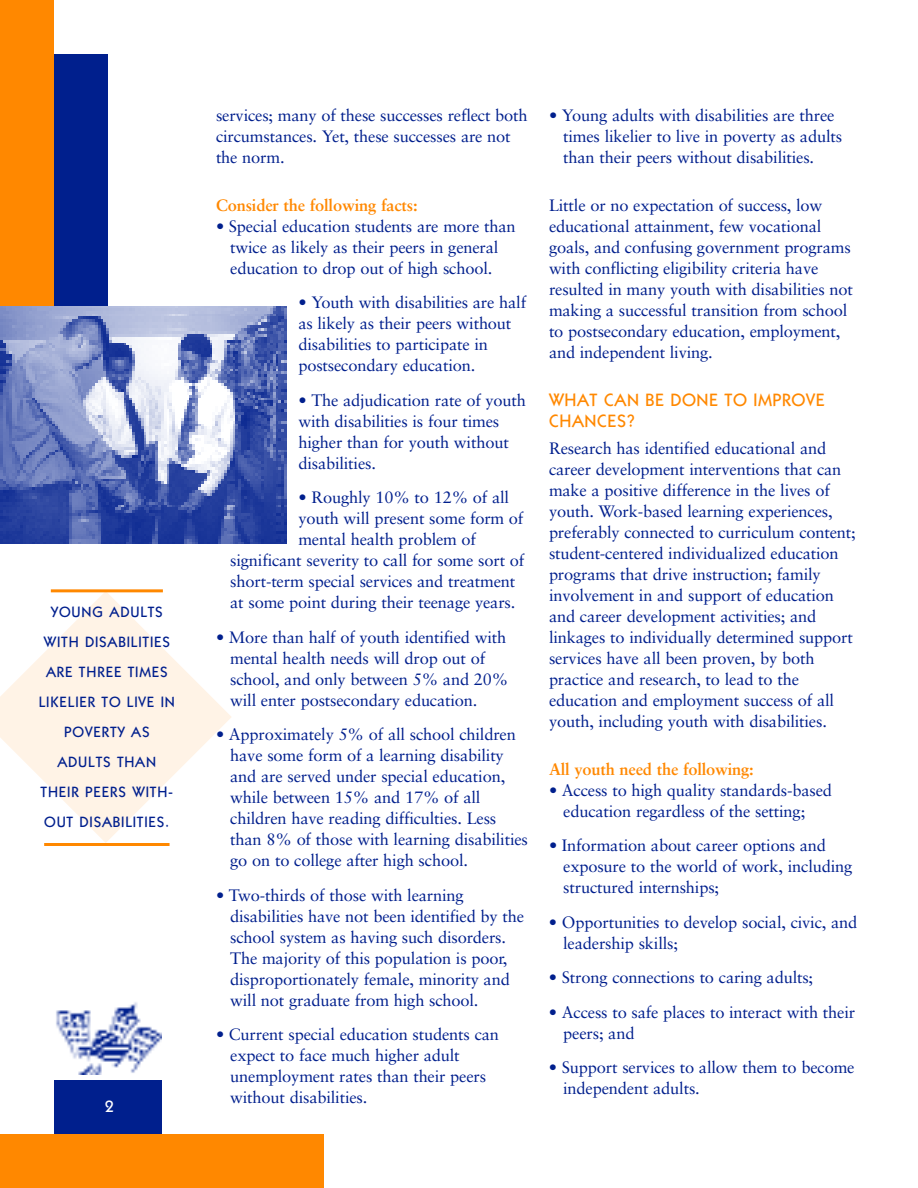
<style>
.page{position:relative;width:918px;height:1188px;background:#fff}
.page>*{position:absolute;margin:0;border:0;box-sizing:border-box;transform-origin:0 0}
.t1{font:500 18px/21px "ATC Maple";letter-spacing:.03em;color:#f80}
.t2{font:16.5px/21px "Sabon";letter-spacing:-.01em;color:#001f8d}
.t3{font:700 16.5px "Sabon";letter-spacing:-.01em;color:#f80}
.t4{font:500 16.5px "ATC Maple";color:#fff}
.t5{font:500 15px/30px "ATC Maple";letter-spacing:.055em;color:#001f8d;text-align:center}
</style>
<div class="page">
<div style="left:0;top:0;width:54px;height:324px;background:#f80"></div>
<div style="left:54px;top:54px;width:54px;height:324px;background:#001f8d"></div>
<div style="left:0;top:1134px;width:324px;height:54px;background:#f80"></div>
<img style="left:56px;top:1002px;width:105px;height:72px">
<div style="left:54px;top:1080px;width:108px;height:54px;background:#001f8d"></div>
<img style="left:0;top:306px;width:286px;height:238px">
<svg style="left:0;top:591px;width:231px;height:252px;fill:#fff3e6"></svg>
<hr style="left:51px;top:589px;width:112px;height:3px;background:#f80">
<hr style="left:44px;top:843px;width:126px;height:3px;background:#f80">
<p class="t5" style="left:39px;top:598px;width:138px">YOUNG ADULTS<br>WITH DISABILITIES<br>ARE THREE TIMES<br>LIKELIER TO LIVE IN<br>POVERTY AS<br>ADULTS THAN<br>THEIR PEERS WITH-<br>OUT DISABILITIES.</p>
<p class="t4" style="left:105px;top:1101px;width:11px">2</p>
<p class="t2" style="left:216px;top:106px;width:313px">services; many of these successes reflect both circumstances. Yet, these successes are not the norm.</p>
<p class="t3" style="left:216px;top:198px;width:203px">Consider the following facts:</p>
<p class="t2" style="left:216px;top:217px;width:301px;text-align:center">• Special education students are more than twice as likely as their peers in general education to drop out of high school.</p>
<p class="t2" style="left:298px;top:293px;width:229px">• Youth with disabilities are half as likely as their peers without disabilities to participate in postsecondary education.</p>
<p class="t2" style="left:298px;top:391px;width:229px">• The adjudication rate of youth with disabilities is four times higher than for youth without disabilities.</p>
<p class="t2" style="left:298px;top:488px;width:212px">• Roughly 10% to 12% of all</p>
<p class="t2" style="left:298px;top:509px;width:226px">youth will present some form of</p>
<p class="t2" style="left:298px;top:530px;width:179px">mental health problem of</p>
<p class="t2" style="left:230px;top:551px;width:296px">significant severity to call for some sort of</p>
<p class="t2" style="left:230px;top:572px;width:287px">short-term special services and treatment</p>
<p class="t2" style="left:230px;top:593px;width:287px">at some point during their teenage years.</p>
<p class="t2" style="left:230px;top:628px;width:280px;text-indent:-14px">• More than half of youth identified with mental health needs will drop out of school, and only between 5% and 20% will enter postsecondary education.</p>
<p class="t2" style="left:230px;top:725px;width:299px;text-indent:-14px">• Approximately 5% of all school children have some form of a learning disability and are served under special education, while between 15% and 17% of all children have reading difficulties. Less than 8% of those with learning disabilities go on to college after high school.</p>
<p class="t2" style="left:230px;top:886px;width:295px;text-indent:-14px">• Two-thirds of those with learning disabilities have not been identified by the school system as having such disorders.<br>The majority of this population is poor, disproportionately female, minority and will not graduate from high school.</p>
<p class="t2" style="left:230px;top:1025px;width:270px;text-indent:-14px">• Current special education students can expect to face much higher adult unemployment rates than their peers without disabilities.</p>
<p class="t2" style="left:563px;top:106px;width:280px;text-indent:-14px">• Young adults with disabilities are three times likelier to live in poverty as adults than their peers without disabilities.</p>
<p class="t2" style="left:549px;top:196px;width:305px">Little or no expectation of success, low educational attainment, few vocational goals, and confusing government programs with conflicting eligibility criteria have resulted in many youth with disabilities not making a successful transition from school to postsecondary education, employment, and independent living.</p>
<p class="t1" style="left:549px;top:391px;width:277px">WHAT CAN BE DONE TO IMPROVE<br>CHANCES?</p>
<p class="t2" style="left:549px;top:439px;width:308px">Research has identified educational and career development interventions that can make a positive difference in the lives of youth. Work-based learning experiences, preferably connected to curriculum content; student-centered individualized education programs that drive instruction; family involvement in and support of education and career development activities; and linkages to individually determined support services have all been proven, by both practice and research, to lead to the education and employment success of all youth, including youth with disabilities.</p>
<p class="t3" style="left:549px;top:762px;width:206px">All youth need the following:</p>
<p class="t2" style="left:563px;top:781px;width:270px;text-indent:-14px">• Access to high quality standards-based education regardless of the setting;</p>
<p class="t2" style="left:563px;top:836px;width:291px;text-indent:-14px">• Information about career options and exposure to the world of work, including structured internships;</p>
<p class="t2" style="left:563px;top:913px;width:296px;text-indent:-14px">• Opportunities to develop social, civic, and leadership skills;</p>
<p class="t2" style="left:549px;top:968px;width:266px">• Strong connections to caring adults;</p>
<p class="t2" style="left:563px;top:1003px;width:293px;text-indent:-14px">• Access to safe places to interact with their peers; and</p>
<p class="t2" style="left:563px;top:1058px;width:293px;text-indent:-14px">• Support services to allow them to become independent adults.</p>
</div>
